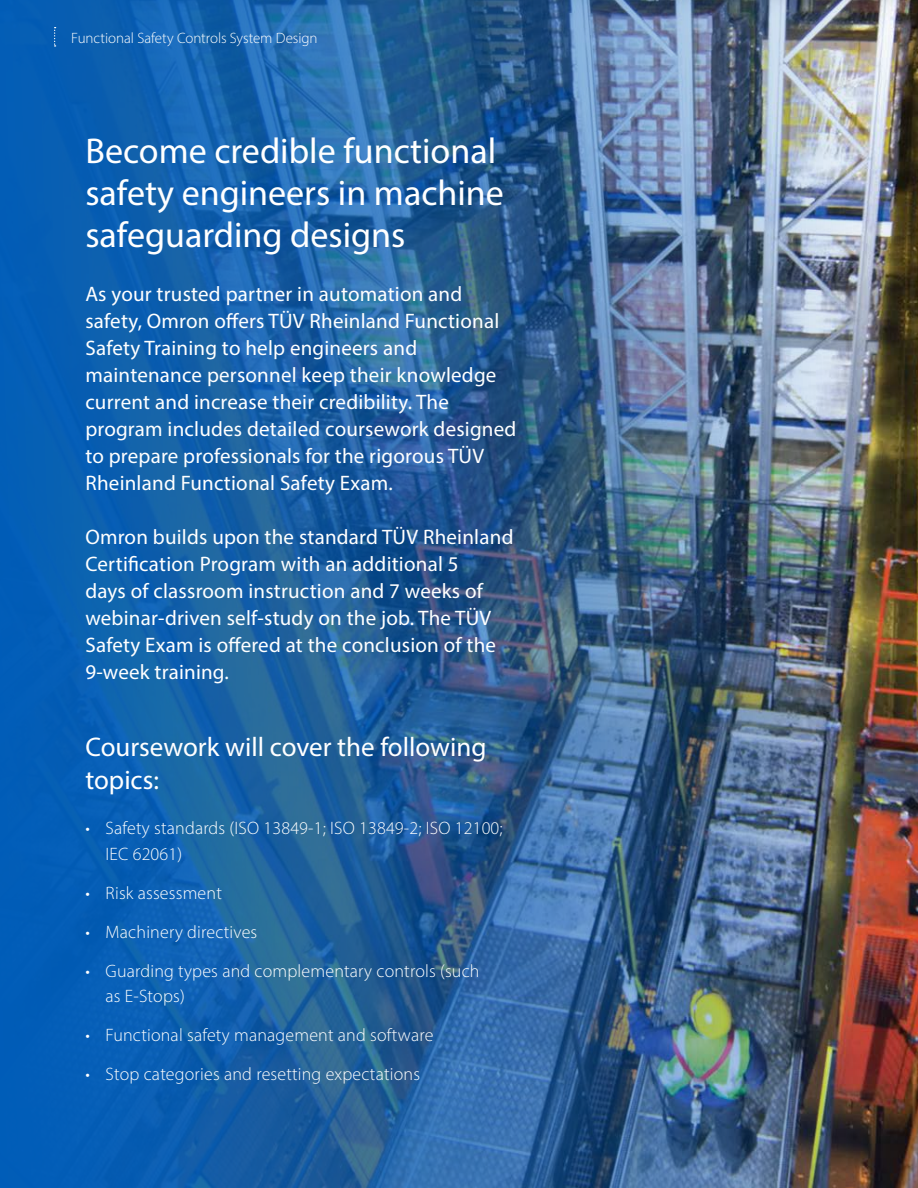
<style>
.page{position:relative;width:918px;height:1188px;background:#fff}
.page>*{position:absolute;margin:0;border:0;box-sizing:border-box;transform-origin:0 0}
.t1{font:36px/42px "Myriad Pro";color:#fff}
.t2{font:27px/32.4px "Myriad Pro";color:#fff}
.t3{font:21px/27px "Myriad Pro";letter-spacing:.01em;color:#fff}
.t4{font:300 18px/25.5px "Myriad Pro";letter-spacing:.01em;color:#fff}
.t5{font:300 15px "Myriad Pro";letter-spacing:-.005em;color:#fff}
</style>
<div class="page">
<img style="left:0;top:0;width:918px;height:1107px">
<svg style="left:0;top:1107px;width:918px;height:81px"></svg>
<svg style="left:54px;top:27px;width:2px;height:20px"></svg>
<p class="t5" style="left:71px;top:29px;width:248px">Functional Safety Controls System Design</p>
<h1 class="t1" style="left:85px;top:130px;width:420px">Become credible functional safety engineers in machine safeguarding designs</h1>
<p class="t3" style="left:85px;top:280px;width:432px">As your trusted partner in automation and safety, Omron offers TÜV Rheinland Functional Safety Training to help engineers and maintenance personnel keep their knowledge current and increase their credibility. The program includes detailed coursework designed to prepare professionals for the rigorous TÜV Rheinland Functional Safety Exam.</p>
<p class="t3" style="left:85px;top:523px;width:430px">Omron builds upon the standard TÜV Rheinland Certification Program with an additional 5<br>days of classroom instruction and 7 weeks of webinar-driven self-study on the job. The TÜV Safety Exam is offered at the conclusion of the 9-week training.</p>
<p class="t2" style="left:85px;top:730px;width:403px">Coursework will cover the following topics:</p>
<p class="t4" style="left:106px;top:815px;width:399px;text-indent:-20px">• Safety standards (ISO 13849-1; ISO 13849-2; ISO 12100;<br>IEC 62061)</p>
<p class="t4" style="left:85px;top:880px;width:138px">• Risk assessment</p>
<p class="t4" style="left:85px;top:919px;width:173px">• Machinery directives</p>
<p class="t4" style="left:106px;top:958px;width:375px;text-indent:-20px">• Guarding types and complementary controls (such as E-Stops)</p>
<p class="t4" style="left:85px;top:1022px;width:350px">• Functional safety management and software</p>
<p class="t4" style="left:85px;top:1061px;width:336px">• Stop categories and resetting expectations</p>
</div>
